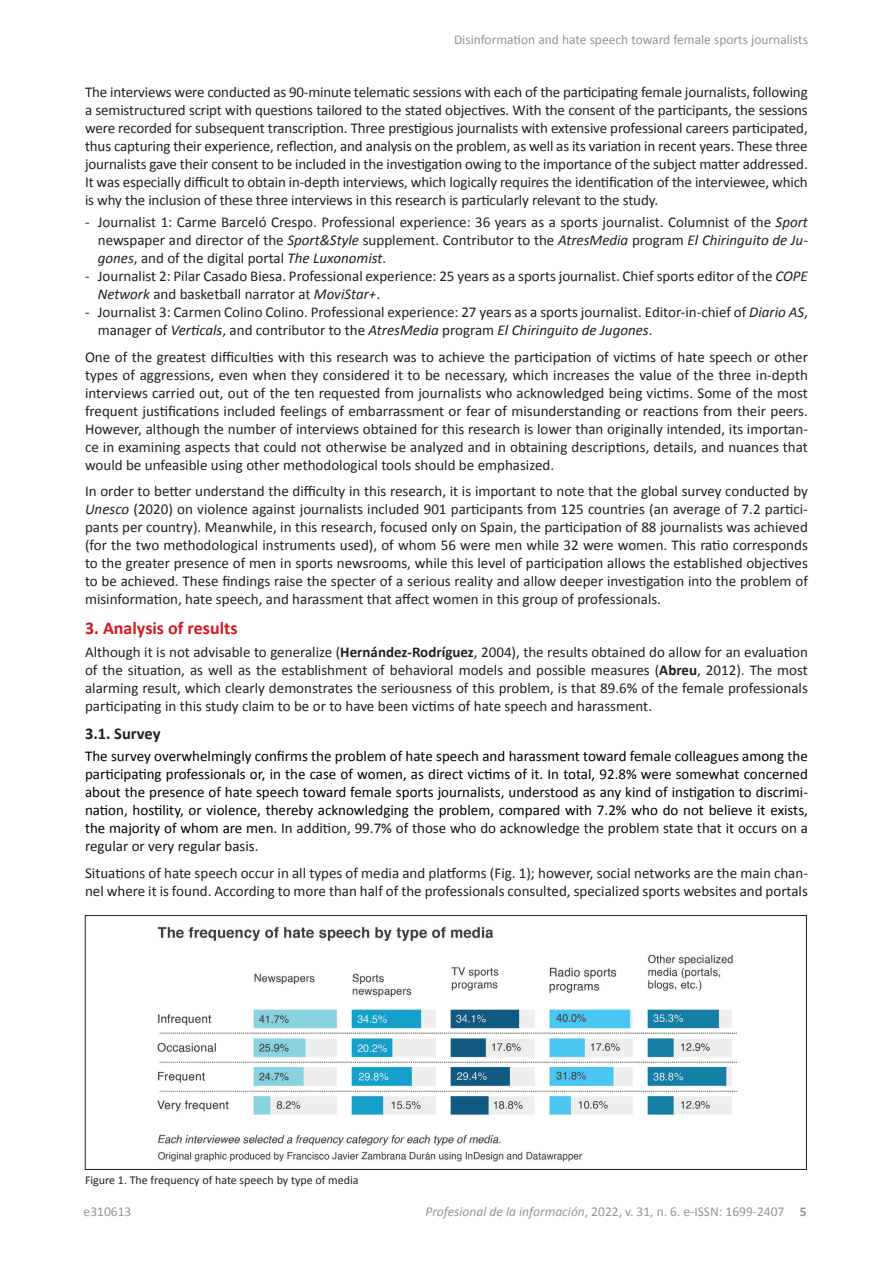
<style>
.page{position:relative;width:893px;height:1263px;background:#fff}
.page>*{position:absolute;margin:0;border:0;box-sizing:border-box;transform-origin:0 0}
.t1{font:700 18px "Calibri";color:#d7171f}
.t2{font:700 16.5px "Calibri";color:#231f20}
.t3{font:15px/18px "Calibri";color:#231f20;text-align:justify}
.t4{font:15px/18px "Calibri";color:#000001;text-align:justify}
.t5{font:13.5px "Calibri";color:#939598}
.t6{font:12px "Calibri";color:#231f20}
.s1{font-style:italic}
.s2{font-weight:700}
.s3{color:#11181e}
</style>
<div class="page">
<img style="left:157px;top:926px;width:580px;height:236px">
<div style="left:85px;top:915px;width:722px;height:255px;border:1px solid #231f20"></div>
<p class="t5" style="left:454px;top:31px;width:355px">Disinformation and hate speech toward female sports journalists</p>
<p class="t3" style="left:85px;top:82px;width:724px">The interviews were conducted as 90-minute telematic sessions with each of the participating female journalists, following a semistructured script with questions tailored to the stated objectives. With the consent of the participants, the sessions were recorded for subsequent transcription. Three prestigious journalists with extensive professional careers participated, thus capturing their experience, reflection, and analysis on the problem, as well as its variation in recent years. These three journalists gave their consent to be included in the investigation owing to the importance of the subject matter addressed.<br>It was especially difficult to obtain in-depth interviews, which logically requires the identification of the interviewee, which is why the inclusion of these three interviews in this research is particularly relevant to the study.</p>
<p class="t3" style="left:98px;top:213px;width:712px;text-indent:-13px">- Journalist 1: Carme Barceló Crespo. Professional experience: 36 years as a sports journalist. Columnist of the <span class="s1">Sport </span>newspaper and director of the <span class="s1">Sport&amp;Style</span> supplement. Contributor to the <span class="s1">AtresMedia</span> program <span class="s1">El Chiringuito de Ju&shy;gones</span>, and of the digital portal <span class="s1">The Luxonomist</span>.</p>
<p class="t3" style="left:98px;top:267px;width:712px;text-indent:-13px">- Journalist 2: Pilar Casado Biesa. Professional experience: 25 years as a sports journalist. Chief sports editor of the <span class="s1">COPE<br>Network</span> and basketball narrator at <span class="s1">MoviStar+</span>.</p>
<p class="t3" style="left:98px;top:303px;width:712px;text-indent:-13px">- Journalist 3: Carmen Colino Colino. Professional experience: 27 years as a sports journalist. Editor-in-chief of <span class="s1">Diario AS</span>, manager of <span class="s1">Verticals</span>, and contributor to the <span class="s1">AtresMedia</span> program <span class="s1">El Chiringuito de Jugones</span>.</p>
<p class="t3" style="left:85px;top:347px;width:724px">One of the greatest difficulties with this research was to achieve the participation of victims of hate speech or other types of aggressions, even when they considered it to be necessary, which increases the value of the three in-depth interviews carried out, out of the ten requested from journalists who acknowledged being victims. Some of the most frequent justifications included feelings of embarrassment or fear of misunderstanding or reactions from their peers.<br>However, although the number of interviews obtained for this research is lower than originally intended, its importan&shy;ce in examining aspects that could not otherwise be analyzed and in obtaining descriptions, details, and nuances that would be unfeasible using other methodological tools should be emphasized.</p>
<p class="t3" style="left:85px;top:482px;width:724px">In order to better understand the difficulty in this research, it is important to note that the global survey conducted by <span class="s1">Unesco</span> (2020) on violence against journalists included 901 participants from 125 countries (an average of 7.2 partici&shy;pants per country). Meanwhile, in this research, focused only on Spain, the participation of 88 journalists was achieved (for the two methodological instruments used), of whom 56 were men while 32 were women. This ratio corresponds to the greater presence of men in sports newsrooms, while this level of participation allows the established objectives to be achieved. These findings raise the specter of a serious reality and allow deeper investigation into the problem of misinformation, hate speech, and harassment that affect women in this group of professionals.</p>
<p class="t1" style="left:85px;top:617px;width:154px">3. Analysis of results</p>
<p class="t3" style="left:85px;top:642px;width:724px">Although it is not advisable to generalize (<span class="s2">Hernández-Rodríguez</span>, 2004), the results obtained do allow for an evaluation of the situation, as well as the establishment of behavioral models and possible measures (<span class="s2">Abreu</span>, 2012). The most alarming result, which clearly demonstrates the seriousness of this problem, is that 89.6% of the female professionals participating in this study claim to be or to have been victims of hate speech and harassment.</p>
<p class="t2" style="left:85px;top:723px;width:77px">3.1. Survey</p>
<p class="t4" style="left:85px;top:747px;width:724px">The survey overwhelmingly confirms the problem of hate speech and harassment toward female colleagues among the participating professionals or, in the case of women, as direct victims of it. In total, 92.8% were somewhat concerned about the presence of hate speech toward female sports journalists, understood as any kind of instigation to discrimi&shy;nation, hostility, or violence, thereby acknowledging the problem, compared with 7.2% who do not believe it exists, the majority of whom are men. <span class="s3">In addition, 99.7% of those who do acknowledge the problem state that it occurs on a regular or very regular basis.</span></p>
<p class="t3" style="left:85px;top:863px;width:724px">Situations of hate speech occur in all types of media and platforms (Fig. 1); however, social networks are the main chan&shy;nel where it is found. According to more than half of the professionals consulted, specialized sports websites and portals</p>
<p class="t6" style="left:85px;top:1172px;width:275px">Figure 1. The frequency of hate speech by type of media</p>
<p class="t5" style="left:84px;top:1203px;width:49px">e310613</p>
<p class="t5" style="left:425px;top:1203px;width:383px"><span class="s1">Profesional de la información</span>, 2022, v. 31, n. 6. e-ISSN: 1699-2407 <span class="s2">5</span></p>
</div>
